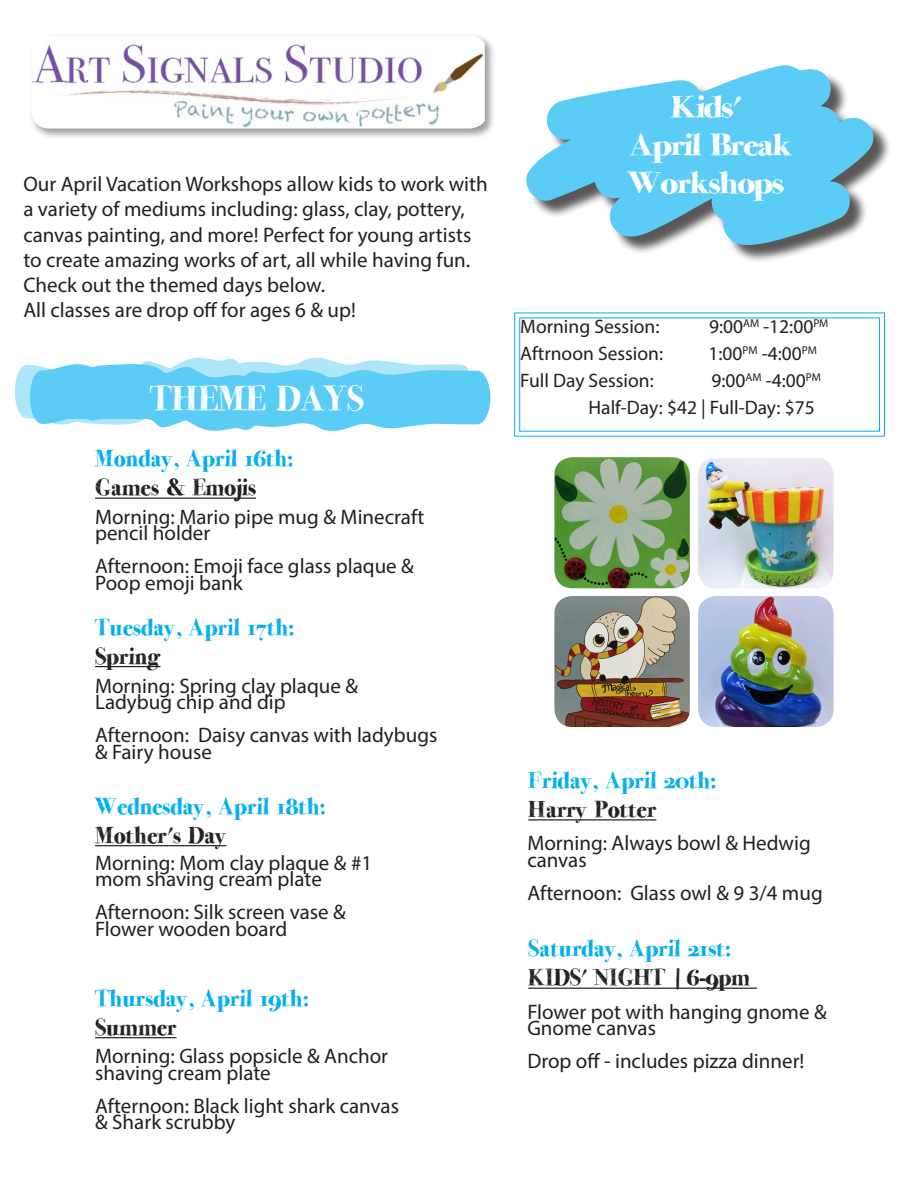
<style>
.page{position:relative;width:918px;height:1188px;background:#fff}
.page>*{position:absolute;margin:0;border:0;box-sizing:border-box;transform-origin:0 0}
.t1{font:36px "Moms Diner";color:#fff}
.t2{font:31.5px "Moms Diner";letter-spacing:-.04em;color:#fff;scale:1.16 1}
.t3{font:24px "Moms Diner";color:#00aeef}
.t4{font:24px "Moms Diner";color:#231f20}
.t5{font:21px/16.5px "Myriad Pro";color:#231f20}
.t6{font:19.5px "Myriad Pro";color:#231f20}
</style>
<div class="page">
<div style="left:529px;top:68px;width:363px;height:196px;background:#231f20;opacity:.75"></div>
<svg style="left:526px;top:65px;width:357px;height:182px;fill:#5accf5"></svg>
<svg style="left:514px;top:312px;width:371px;height:125px"></svg>
<svg style="left:15px;top:357px;width:475px;height:74px"></svg>
<div style="left:39px;top:381px;width:436px;height:37px;background:#5accf5"></div>
<div style="left:29px;top:33px;width:467px;height:106px;background:#231f20;opacity:.45"></div>
<img style="left:31px;top:36px;width:454px;height:93px">
<hr style="left:95px;top:498px;width:161px;height:1px;background:#231f20">
<hr style="left:528px;top:819px;width:128px;height:1px;background:#231f20">
<hr style="left:95px;top:845px;width:131px;height:1px;background:#231f20">
<hr style="left:95px;top:666px;width:65px;height:1px;background:#231f20">
<hr style="left:95px;top:1037px;width:82px;height:1px;background:#231f20">
<img style="left:554px;top:596px;width:136px;height:131px">
<img style="left:698px;top:458px;width:136px;height:130px">
<img style="left:698px;top:596px;width:136px;height:131px">
<img style="left:554px;top:457px;width:136px;height:131px">
<hr style="left:528px;top:988px;width:229px;height:1px;background:#231f20">
<p class="t5" style="left:23px;top:171px;width:466px;line-height:25.2px">Our April Vacation Workshops allow kids to work with a variety of mediums including: glass, clay, pottery,</p>
<p class="t5" style="left:23px;top:222px;width:450px;line-height:25.2px;text-align:justify">canvas painting, and more! Perfect for young artists to create amazing works of art, all while having fun.<br>Check out the themed days below.</p>
<p class="t5" style="left:23px;top:302px;width:334px">All classes are drop off for ages 6 &amp; up!</p>
<p class="t1" style="left:150px;top:384px;width:215px">THEME DAYS</p>
<p class="t3" style="left:95px;top:449px;width:199px">Monday, April 16th:</p>
<p class="t4" style="left:95px;top:478px;width:162px">Games &amp; Emojis</p>
<p class="t5" style="left:95px;top:508px;width:331px">Morning: Mario pipe mug &amp; Minecraft pencil holder</p>
<p class="t5" style="left:95px;top:557px;width:320px">Afternoon: Emoji face glass plaque &amp;<br>Poop emoji bank</p>
<p class="t3" style="left:95px;top:617px;width:200px">Tuesday, April 17th:</p>
<p class="t4" style="left:95px;top:646px;width:67px">Spring</p>
<p class="t5" style="left:95px;top:677px;width:265px">Morning: Spring clay plaque &amp;</p>
<p class="t5" style="left:95px;top:694px;width:192px">Ladybug chip and dip</p>
<p class="t5" style="left:95px;top:727px;width:344px">Afternoon: Daisy canvas with ladybugs &amp; Fairy house</p>
<p class="t2" style="left:671px;top:94px;width:62px">Kids'</p>
<p class="t2" style="left:629px;top:132px;width:142px">April Break</p>
<p class="t2" style="left:628px;top:170px;width:136px">Workshops</p>
<p class="t6" style="left:520px;top:315px;width:141px">Morning Session:</p>
<p class="t6" style="left:709px;top:315px;width:121px">9:00<sup>AM</sup> -12:00<sup>PM</sup></p>
<p class="t6" style="left:520px;top:342px;width:144px">Aftrnoon Session:</p>
<p class="t6" style="left:709px;top:342px;width:110px">1:00<sup>PM</sup> -4:00<sup>PM</sup></p>
<p class="t6" style="left:520px;top:369px;width:135px">Full Day Session:</p>
<p class="t6" style="left:712px;top:369px;width:111px">9:00<sup>AM</sup> -4:00<sup>PM</sup></p>
<p class="t6" style="left:589px;top:396px;width:228px">Half-Day: $42 | Full-Day: $75</p>
<p class="t3" style="left:528px;top:771px;width:189px">Friday, April 20th:</p>
<p class="t3" style="left:95px;top:797px;width:231px">Wednesday, April 18th:</p>
<p class="t4" style="left:528px;top:800px;width:130px">Harry Potter</p>
<p class="t4" style="left:95px;top:825px;width:133px">Mother's Day</p>
<p class="t5" style="left:527px;top:834px;width:285px">Morning: Always bowl &amp; Hedwig canvas</p>
<p class="t5" style="left:527px;top:884px;width:297px">Afternoon: Glass owl &amp; 9 3/4 mug</p>
<p class="t5" style="left:95px;top:854px;width:279px">Morning: Mom clay plaque &amp; #1 mom shaving cream plate</p>
<p class="t5" style="left:95px;top:903px;width:252px">Afternoon: Silk screen vase &amp;</p>
<p class="t5" style="left:95px;top:920px;width:194px">Flower wooden board</p>
<p class="t3" style="left:95px;top:989px;width:214px">Thursday, April 19th:</p>
<p class="t4" style="left:95px;top:1017px;width:83px">Summer</p>
<p class="t5" style="left:95px;top:1047px;width:295px">Morning: Glass popsicle &amp; Anchor shaving cream plate</p>
<p class="t5" style="left:95px;top:1097px;width:305px">Afternoon: Black light shark canvas &amp; Shark scrubby</p>
<p class="t3" style="left:528px;top:939px;width:203px">Saturday, April 21st:</p>
<p class="t4" style="left:528px;top:968px;width:223px">KIDS' NIGHT | 6-9pm</p>
<p class="t5" style="left:527px;top:1003px;width:301px">Flower pot with hanging gnome &amp;<br>Gnome canvas</p>
<p class="t5" style="left:527px;top:1053px;width:279px">Drop off - includes pizza dinner!</p>
</div>
